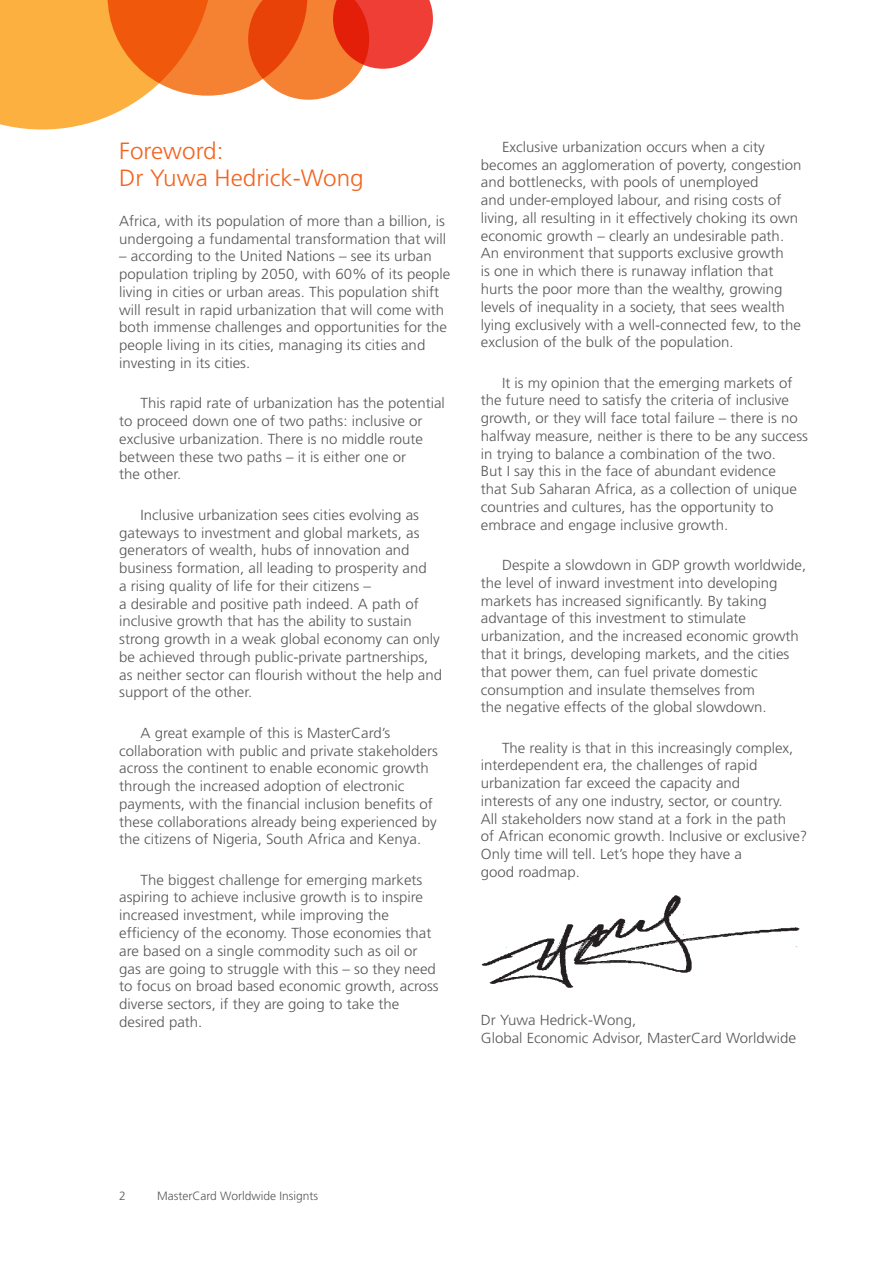
<style>
.page{position:relative;width:893px;height:1263px;background:#fff}
.page>*{position:absolute;margin:0;border:0;box-sizing:border-box;transform-origin:0 0}
.t1{font:300 23.55px/26.7px "Frutiger";color:#f36421}
.t2{font:300 14.55px/17.7px "Frutiger";color:#57585a}
.t3{font:300 12px "Frutiger";color:#57585a}
.s1{font-size:15px}
</style>
<div class="page">
<svg style="left:0;top:0;width:433px;height:129px"></svg>
<img style="left:481px;top:895px;width:319px;height:93px">
<p class="t1" style="left:119px;top:137px;width:246px">Foreword:<br>Dr Yuwa Hedrick-Wong</p>
<p class="t2" style="left:119px;top:212px;width:328px">Africa, with its population of more than a billion, is undergoing a fundamental transformation that will</p>
<p class="t2" style="left:119px;top:247px;width:333px">– according to the United Nations – see its urban population tripling by 2050, with 60% of its people living in cities or urban areas. This population shift will result in rapid urbanization that will come with both immense challenges and opportunities for the people living in its cities, managing its cities and investing in its cities.</p>
<p class="t2" style="left:119px;top:394px;width:327px;text-indent:21px">This rapid rate of urbanization has the potential to proceed down one of two paths: inclusive or exclusive urbanization. There is no middle route between these two paths – it is either one or<br>the other.</p>
<p class="t2" style="left:119px;top:506px;width:324px;text-indent:21px">Inclusive urbanization sees cities evolving as gateways to investment and global markets, as generators of wealth, hubs of innovation and business formation, all leading to prosperity and<br>a rising quality of life for their citizens –<br>a desirable and positive path indeed. A path of inclusive growth that has the ability to sustain strong growth in a weak global economy can only be achieved through public-private partnerships, as neither sector can flourish without the help and support of the other.</p>
<p class="t2" style="left:119px;top:724px;width:320px;text-indent:21px">A great example of this is MasterCard’s collaboration with public and private stakeholders across the continent to enable economic growth through the increased adoption of electronic payments, with the financial inclusion benefits of these collaborations already being experienced by the citizens of Nigeria, South Africa and Kenya.</p>
<p class="t2" style="left:119px;top:871px;width:321px;text-indent:21px">The biggest challenge for emerging markets aspiring to achieve inclusive growth is to inspire increased investment, while improving the efficiency of the economy. Those economies that are based on a single commodity such as oil or gas are going to struggle with this – so they need to focus on broad based economic growth, across diverse sectors, if they are going to take the desired path.</p>
<p class="t2" style="left:481px;top:138px;width:322px;text-indent:21px">Exclusive urbanization occurs when a city becomes an agglomeration of poverty, congestion and bottlenecks, with pools of unemployed<br>and under-employed labour, and rising costs of living, all resulting in it effectively choking its own economic growth – clearly an undesirable path.<br>An environment that supports exclusive growth<br>is one in which there is runaway inflation that hurts the poor more than the wealthy, growing levels of inequality in a society, that sees wealth lying exclusively with a well-connected few, to the exclusion of the bulk of the population.</p>
<p class="t2" style="left:481px;top:374px;width:329px;text-indent:21px">It is my opinion that the emerging markets of the future need to satisfy the criteria of inclusive growth, or they will face total failure – there is no halfway measure, neither is there to be any success in trying to balance a combination of the two.<br>But I say this in the face of abundant evidence<br>that Sub Saharan Africa, as a collection of unique countries and cultures, has the opportunity to embrace and engage inclusive growth.</p>
<p class="t2" style="left:481px;top:556px;width:327px;text-indent:21px">Despite a slowdown in GDP growth worldwide, the level of inward investment into developing markets has increased significantly. By taking advantage of this investment to stimulate urbanization, and the increased economic growth that it brings, developing markets, and the cities that power them, can fuel private domestic consumption and insulate themselves from<br>the negative effects of the global slowdown.</p>
<p class="t2" style="left:481px;top:738px;width:328px;text-indent:21px">The reality is that in this increasingly complex, interdependent era, the challenges of rapid urbanization far exceed the capacity and<br>interests of any one industry, sector, or country.<br>All stakeholders now stand at a fork in the path<br>of African economic growth. Inclusive or exclusive?<br>Only time will tell. Let’s hope they have a<br>good roadmap.</p>
<p class="t2" style="left:481px;top:1011px;width:317px">Dr Yuwa Hedrick-Wong,<br>Global Economic Advisor, MasterCard Worldwid<span class="s1">e</span></p>
<p class="t3" style="left:119px;top:1189px;width:8px">2</p>
<p class="t3" style="left:157px;top:1189px;width:162px">MasterCard Worldwide Insignts</p>
</div>
